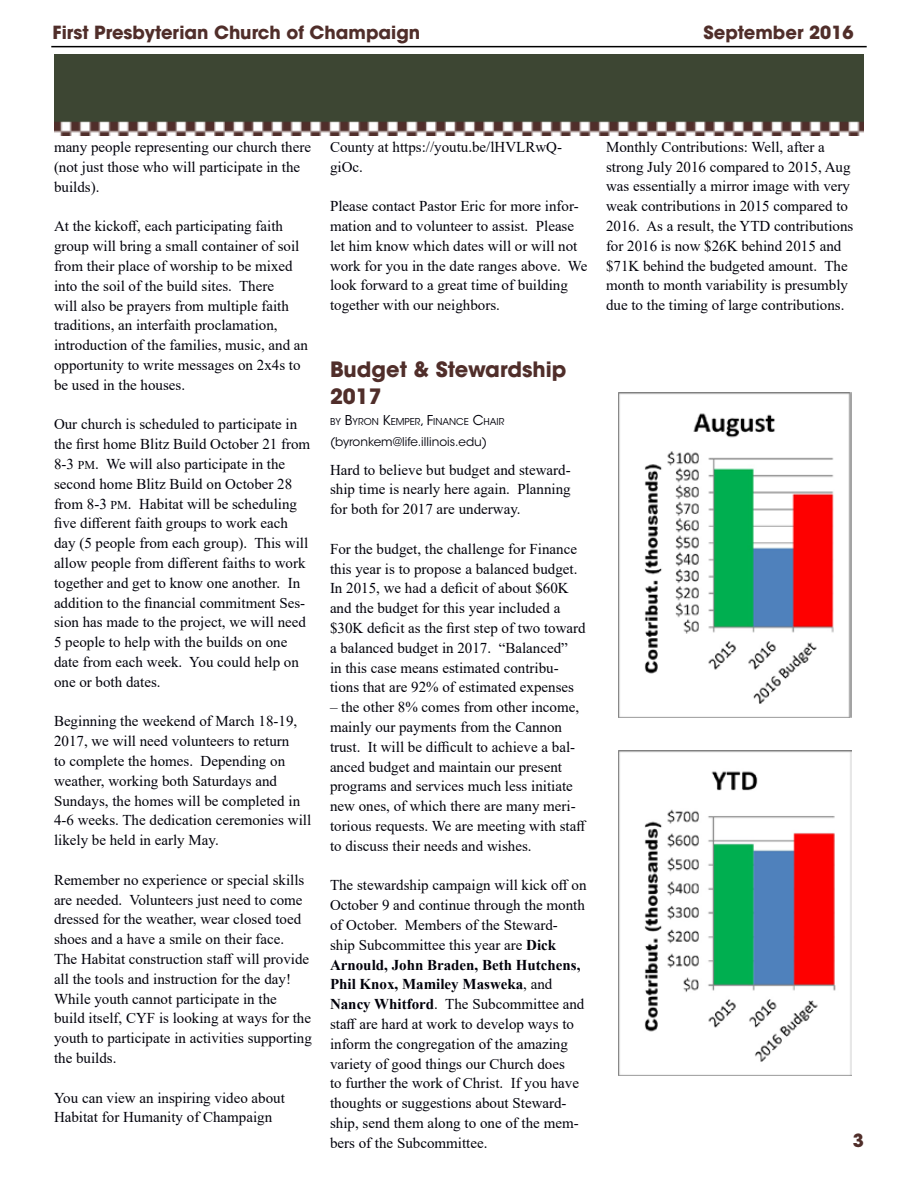
<style>
.page{position:relative;width:918px;height:1188px;background:#fff}
.page>*{position:absolute;margin:0;border:0;box-sizing:border-box;transform-origin:0 0}
.t1{font:700 21px/27px "ITC Avant Garde Std";color:#502e2a}
.t2{font:700 18px "ITC Avant Garde Std";color:#502e2a}
.t3{font:15px/19.8px "Times New Roman";color:#00000a}
.t4{font:12px "ITC Avant Garde Std";color:#00000a}
.t5{font:9.45px "ITC Avant Garde Std";color:#00000a}
.s1{font-size:12px}
.s2{font-size:13.5px}
.s3{font-style:inherit}
.s4{font-weight:700}
</style>
<div class="page">
<hr style="left:51px;top:46px;width:816px;height:1px;background:#000">
<img style="left:54px;top:54px;width:810px;height:82px">
<img style="left:618px;top:392px;width:234px;height:326px">
<img style="left:618px;top:751px;width:234px;height:324px">
<p class="t2" style="left:53px;top:21px;width:369px">First Presbyterian Church of Champaign</p>
<p class="t2" style="left:703px;top:21px;width:152px">September 2016</p>
<p class="t3" style="left:54px;top:137px;width:259px">many people representing our church there (not just those who will participate in the builds).</p>
<p class="t3" style="left:54px;top:216px;width:256px">At the kickoff, each participating faith group will bring a small container of soil from their place of worship to be mixed into the soil of the build sites. There<br>will also be prayers from multiple faith traditions, an interfaith proclamation, introduction of the families, music, and an opportunity to write messages on 2x4s to be used in the houses.</p>
<p class="t3" style="left:54px;top:414px;width:258px">Our church is scheduled to participate in the first home Blitz Build October 21 from 8-3 <span class="s1">PM</span>. We will also participate in the second home Blitz Build on October 28 from 8-3 <span class="s1">PM</span>. Habitat will be scheduling five different faith groups to work each day (5 people from each group). This will allow people from different faiths to work together and get to know one another. In addition to the financial commitment Ses&shy;sion has made to the project, we will need 5 people to help with the builds on one date from each week. You could help on one or both dates.</p>
<p class="t3" style="left:54px;top:711px;width:259px">Beginning the weekend of March 18-19, 2017, we will need volunteers to return<br>to complete the homes. Depending on weather, working both Saturdays and Sundays, the homes will be completed in 4-6 weeks. The dedication ceremonies will likely be held in early May.</p>
<p class="t3" style="left:54px;top:869px;width:259px">Remember no experience or special skills are needed. Volunteers just need to come dressed for the weather, wear closed toed shoes and a have a smile on their face.<br>The Habitat construction staff will provide all the tools and instruction for the day!<br>While youth cannot participate in the<br>build itself, CYF is looking at ways for the youth to participate in activities supporting the builds.</p>
<p class="t3" style="left:54px;top:1087px;width:232px">You can view an inspiring video about<br>Habitat for Humanity of Champaign</p>
<p class="t3" style="left:330px;top:136px;width:234px">County at https://youtu.be/lHVLRwQ&shy;giOc.</p>
<p class="t3" style="left:330px;top:196px;width:259px">Please contact Pastor Eric for more infor&shy;mation and to volunteer to assist. Please let him know which dates will or will not work for you in the date ranges above. We look forward to a great time of building together with our neighbors.</p>
<h1 class="t1" style="left:330px;top:355px;width:238px">Budget &amp; Stewardship<br>2017</h1>
<p class="t5" style="left:330px;top:416px;width:176px">BY <span class="s2">B</span>YRON <span class="s2">K</span>EMPER<span class="s2">, F</span>INANCE <span class="s2">C</span>HAIR</p>
<p class="t4" style="left:330px;top:434px;width:159px"><span class="s3">(</span>byronkem@life.illinois.edu<span class="s3">)</span></p>
<p class="t3" style="left:330px;top:459px;width:242px;text-align:justify">Hard to believe but budget and steward&shy;ship time is nearly here again. Planning for both for 2017 are underway.</p>
<p class="t3" style="left:330px;top:538px;width:257px">For the budget, the challenge for Finance this year is to propose a balanced budget.<br>In 2015, we had a deficit of about $60K and the budget for this year included a $30K deficit as the first step of two toward a balanced budget in 2017. “Balanced”<br>in this case means estimated contribu&shy;tions that are 92% of estimated expenses</p>
<p class="t3" style="left:330px;top:697px;width:258px">– the other 8% comes from other income, mainly our payments from the Cannon trust. It will be difficult to achieve a bal&shy;anced budget and maintain our present programs and services much less initiate new ones, of which there are many meri&shy;torious requests. We are meeting with staff to discuss their needs and wishes.</p>
<p class="t3" style="left:330px;top:875px;width:258px">The stewardship campaign will kick off on October 9 and continue through the month of October. Members of the Steward&shy;ship Subcommittee this year are <span class="s4">Dick Arnould, John Braden, Beth Hutchens, Phil Knox, Mamiley Masweka</span>, and <span class="s4">Nancy Whitford</span>. The Subcommittee and staff are hard at work to develop ways to inform the congregation of the amazing variety of good things our Church does<br>to further the work of Christ. If you have thoughts or suggestions about Steward&shy;ship, send them along to one of the mem&shy;bers of the Subcommittee.</p>
<p class="t3" style="left:606px;top:136px;width:249px">Monthly Contributions: Well, after a strong July 2016 compared to 2015, Aug was essentially a mirror image with very weak contributions in 2015 compared to 2016. As a result, the YTD contributions for 2016 is now $26K behind 2015 and $71K behind the budgeted amount. The month to month variability is presumbly due to the timing of large contributions.</p>
<p class="t2" style="left:853px;top:1129px;width:13px">3</p>
</div>
